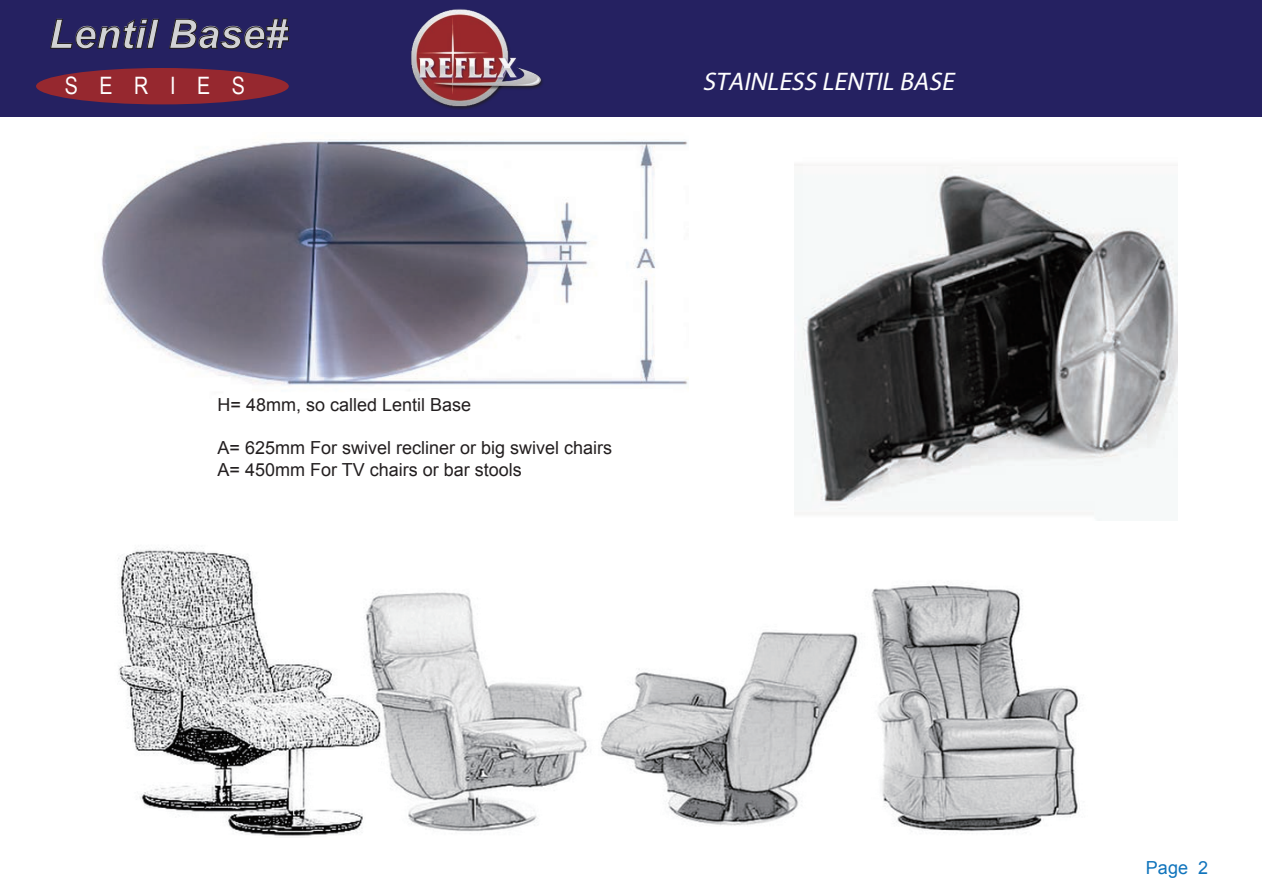
<style>
.page{position:relative;width:1263px;height:893px;background:#fff}
.page>*{position:absolute;margin:0;border:0;box-sizing:border-box;transform-origin:0 0}
.t1{font:italic 700 40.5px "Arial";color:#d1d2d4}
.t2{font:italic 600 25.5px "Franklin Gothic";color:#fff}
.t3{font:24px "Arial Narrow";letter-spacing:.9em;color:#fff}
.t4{font:18px/21.6px "Arial";color:#231f20}
.t5{font:18px "Arial";color:#1074bc}
</style>
<div class="page">
<div style="left:0;top:0;width:1262px;height:116px;background:#252161"></div>
<div style="left:36px;top:68px;width:253px;height:36px;background:#96282f;border-radius:50%"></div>
<svg style="left:50px;top:19px;width:109px;height:30px"></svg>
<svg style="left:169px;top:18px;width:120px;height:31px"></svg>
<img style="left:101px;top:139px;width:588px;height:263px">
<img style="left:118px;top:547px;width:962px;height:289px">
<img style="left:795px;top:164px;width:382px;height:357px">
<div style="left:427px;top:389px;width:246px;height:35px;background:#fff"></div>
<img style="left:411px;top:9px;width:132px;height:100px">
<h1 class="t1" style="left:49px;top:12px;width:240px">Lentil Base#</h1>
<h3 class="t3" style="left:65px;top:72px;width:182px">SERIES</h3>
<h2 class="t2" style="left:703px;top:66px;width:258px">STAINLESS LENTIL BASE</h2>
<p class="t4" style="left:218px;top:394px;width:255px">H= 48mm, so called Lentil Base</p>
<p class="t4" style="left:218px;top:437px;width:396px">A= 625mm For swivel recliner or big swivel chairs<br>A= 450mm For TV chairs or bar stools</p>
<p class="t5" style="left:1146px;top:858px;width:64px">Page 2</p>
</div>
